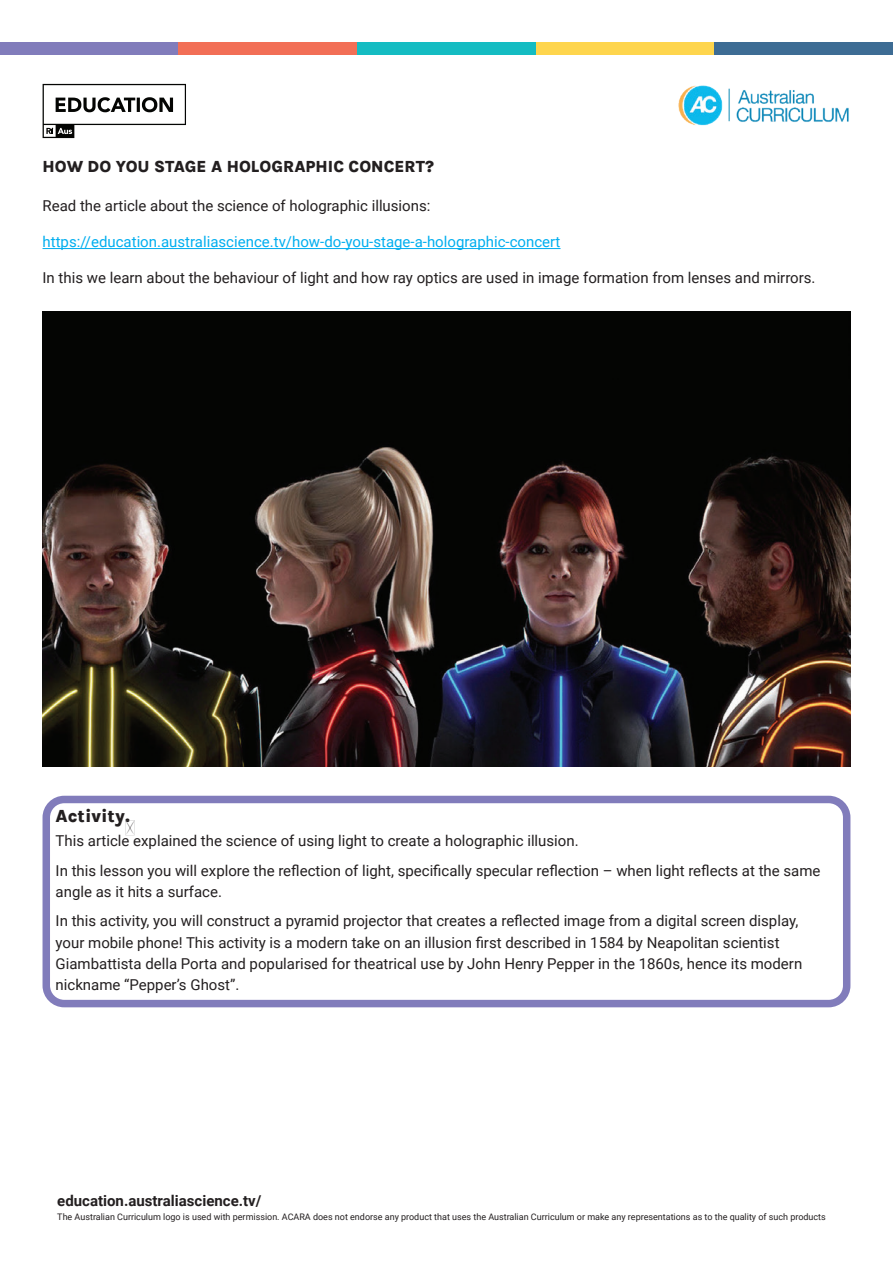
<style>
.page{position:relative;width:893px;height:1263px;background:#fff}
.page>*{position:absolute;margin:0;border:0;box-sizing:border-box;transform-origin:0 0}
.t1{font:18px "Karla";color:#231f20}
.t2{font:16.5px "Karla";color:#231f20}
.t3{font:15px/29.5px "Roboto";color:#231f20}
.t4{font:15px "Roboto";color:#00aeef}
.t5{font:700 15px "Roboto";color:#231f20}
.t6{font:9px "Roboto";color:#231f20}
</style>
<div class="page">
<div style="left:43px;top:796px;width:807px;height:211px;border:8px solid #817cbb;border-radius:18px"></div>
<hr style="left:43px;top:248px;width:517px;height:1px;background:#00aeef">
<img style="left:43px;top:312px;width:807px;height:454px">
<div style="left:0;top:43px;width:179px;height:12px;background:#817cbb"></div>
<div style="left:179px;top:43px;width:178px;height:12px;background:#f26f56"></div>
<div style="left:357px;top:43px;width:179px;height:12px;background:#14bcc2"></div>
<div style="left:536px;top:43px;width:178px;height:12px;background:#fed54d"></div>
<div style="left:714px;top:43px;width:179px;height:12px;background:#3d6c94"></div>
<svg style="left:43px;top:84px;width:143px;height:54px"></svg>
<img style="left:678px;top:85px;width:171px;height:41px">
<p class="t2" style="left:43px;top:156px;width:393px">HOW DO YOU STAGE A HOLOGRAPHIC CONCERT?</p>
<p class="t3" style="left:43px;top:191px;width:389px">Read the article about the science of holographic illusions:</p>
<p class="t4" style="left:43px;top:232px;width:519px">https://education.australiascience.tv/how-do-you-stage-a-holographic-concert</p>
<p class="t3" style="left:43px;top:263px;width:775px">In this we learn about the behaviour of light and how ray optics are used in image formation from lenses and mirrors.</p>
<p class="t1" style="left:56px;top:804px;width:76px">Activity:</p>
<p class="t3" style="left:56px;top:826px;width:766px">This article explained the science of using light to create a holographic illusion.<br>In this lesson you will explore the reflection of light, specifically specular reflection – when light reflects at the same</p>
<p class="t3" style="left:56px;top:876px;width:744px">angle as it hits a surface.<br>In this activity, you will construct a pyramid projector that creates a reflected image from a digital screen display,</p>
<p class="t3" style="left:56px;top:931px;width:748px;line-height:21px">your mobile phone! This activity is a modern take on an illusion first described in 1584 by Neapolitan scientist<br>Giambattista della Porta and popularised for theatrical use by John Henry Pepper in the 1860s, hence its modern nickname “Pepper’s Ghost”.</p>
<p class="t5" style="left:57px;top:1190px;width:206px">education.australiascience.tv/</p>
<p class="t6" style="left:57px;top:1211px;width:770px">The Australian Curriculum logo is used with permission. ACARA does not endorse any product that uses the Australian Curriculum or make any representations as to the quality of such products</p>
</div>
